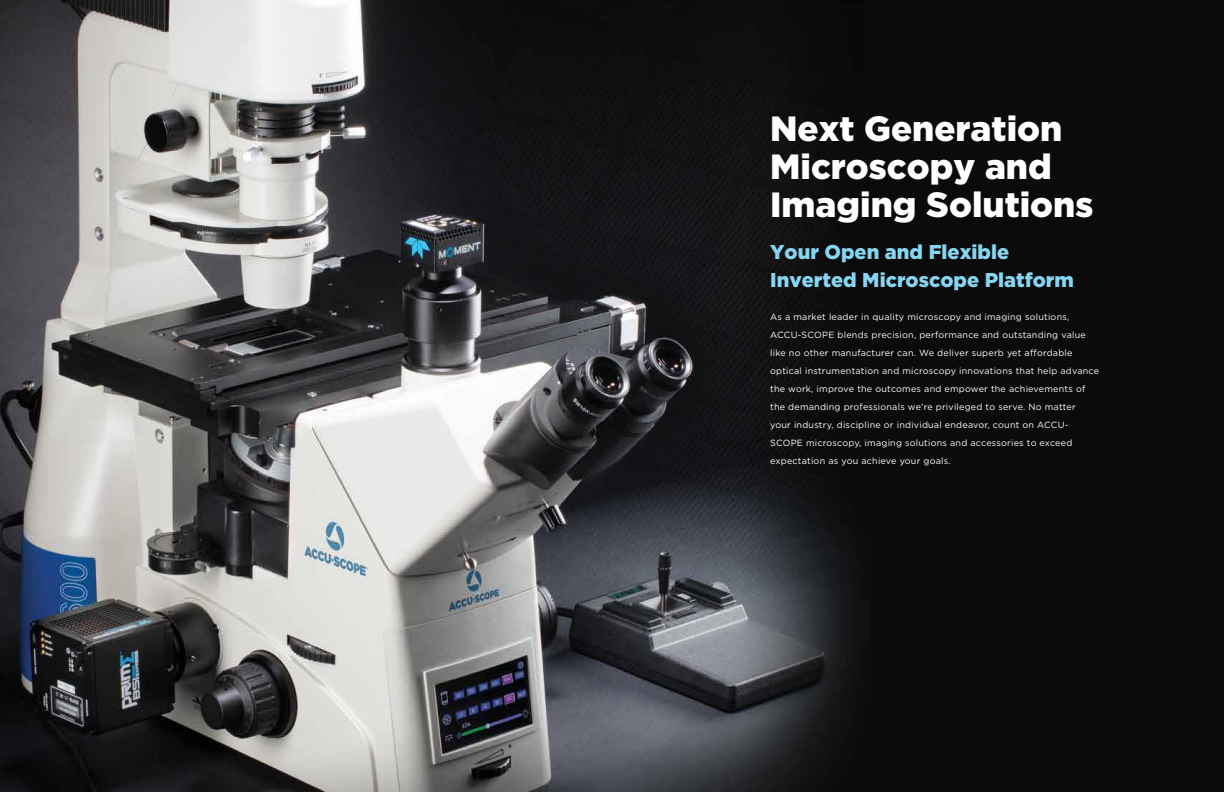
<style>
.page{position:relative;width:1224px;height:792px;background:#fff}
.page>*{position:absolute;margin:0;border:0;box-sizing:border-box;transform-origin:0 0}
.t1{font:900 35px/38px "Gotham";color:#fff}
.t2{font:900 20px/28px "Gotham";color:#86d5f1}
.t3{font:9px/18px "Gotham";letter-spacing:.025em;color:#fff}
</style>
<div class="page">
<img style="left:0;top:0;width:1224px;height:792px">
<h1 class="t1" style="left:770px;top:108px;width:325px">Next Generation<br>Microscopy and<br>Imaging Solutions</h1>
<h2 class="t2" style="left:770px;top:238px;width:305px">Your Open and Flexible<br>Inverted Microscope Platform</h2>
<p class="t3" style="left:770px;top:307px;width:331px">As a market leader in quality microscopy and imaging solutions, ACCU-SCOPE blends precision, performance and outstanding value like no other manufacturer can. We deliver superb yet affordable optical instrumentation and microscopy innovations that help advance the work, improve the outcomes and empower the achievements of the demanding professionals we’re privileged to serve. No matter<br>your industry, discipline or individual endeavor, count on ACCU-SCOPE microscopy, imaging solutions and accessories to exceed expectation as you achieve your goals.</p>
</div>
